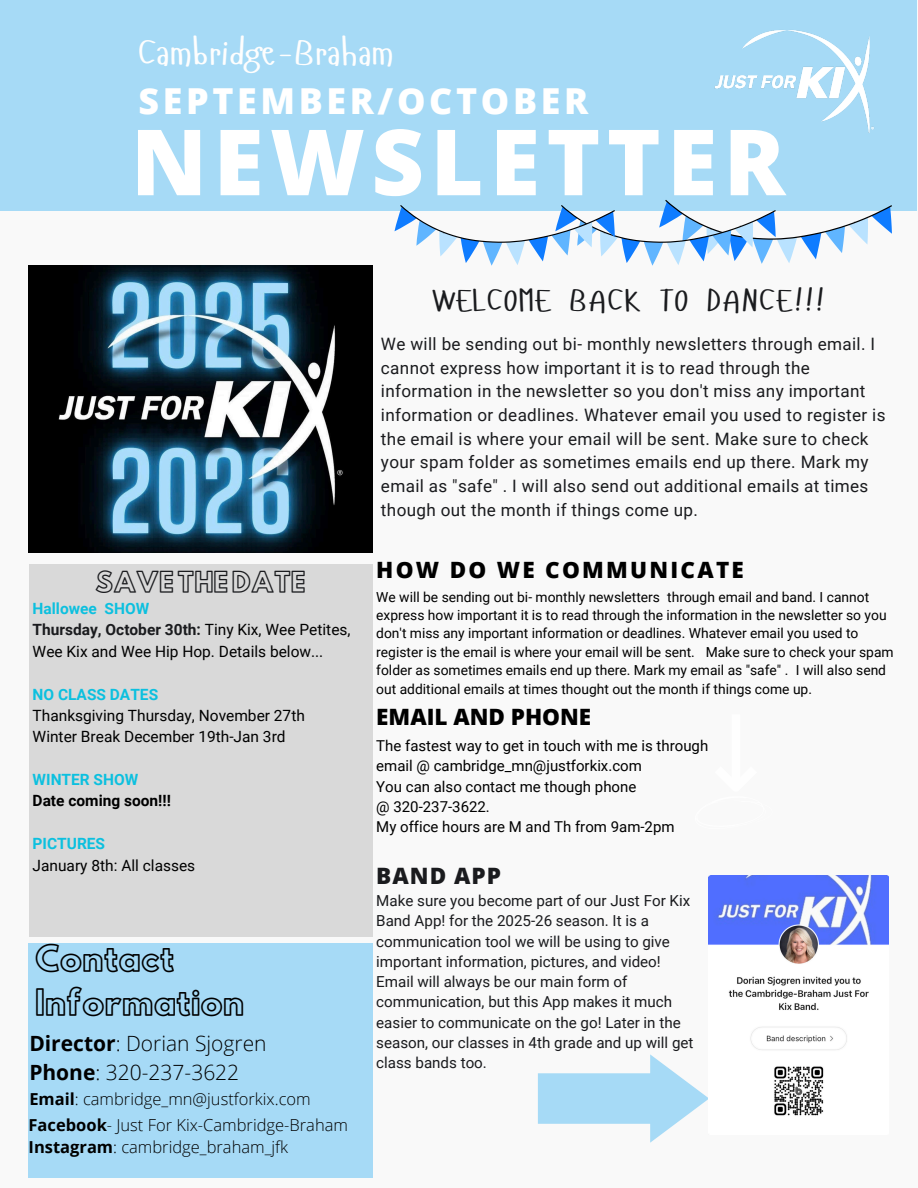
<style>
.page{position:relative;width:918px;height:1188px;background:#f9f9f9}
.page>*{position:absolute;margin:0;border:0;box-sizing:border-box;transform-origin:0 0}
.t1{font:800 91.5px "Open Sans";letter-spacing:.07em;color:#fff}
.t2{font:36px "Hangyaboly";color:#fefefe}
.t3{font:800 35.85px "Open Sans";letter-spacing:.1em;color:#fff}
.t4{font:31.5px "Hangyaboly";letter-spacing:.045em;color:#1a1b1e}
.t5{font:31.5px/43.8px "Hussar Ekologiczne 1";color:#000}
.t6{font:25.05px "Hussar Ekologiczne 1";color:#1a1b1e}
.t7{font:800 22.5px "Open Sans";letter-spacing:.1em;color:#000}
.t8{font:800 22.5px "Open Sans";color:#000}
.t9{font:800 22.5px "Open Sans";letter-spacing:.045em;color:#1a1b1e}
.t10{font:300 21px "Open Sans";color:#000}
.t11{font:17.1px/23.7px "Roboto";letter-spacing:.02em;color:#1a1b1e}
.t12{font:300 16.5px "Open Sans";color:#000}
.t13{font:15.45px/21.3px "Roboto";color:#000}
.t14{font:700 15.45px "Roboto";color:#0cc0df}
.t15{font:700 15.45px "Roboto";color:#000}
.t16{font:15.15px/20.2px "Roboto";color:#1a1b1e}
.t17{font:15px/20.2px "Roboto";color:#000}
.t18{font:13.8px/18.5px "Roboto";color:#000}
.s1{font-weight:700;color:#1a1b1e}
.s2{font-weight:700}
</style>
<div class="page">
<div style="left:29px;top:564px;width:344px;height:373px;background:#d9d9d9"></div>
<div style="left:0;top:0;width:917px;height:210px;background:#a6daf6"></div>
<img style="left:715px;top:30px;width:159px;height:103px">
<div style="left:29px;top:943px;width:344px;height:235px;background:#a6daf6"></div>
<svg style="left:538px;top:1054px;width:170px;height:88px"></svg>
<img style="left:29px;top:266px;width:344px;height:287px">
<svg style="left:394px;top:200px;width:498px;height:66px"></svg>
<img style="left:709px;top:876px;width:180px;height:240px">
<h5 class="t2" style="left:139px;top:30px;width:257px">Cambridge-Braham</h5>
<p class="t3" style="left:139px;top:76px;width:451px">SEPTEMBER/OCTOBER</p>
<h1 class="t1" style="left:131px;top:98px;width:656px">NEWSLETTER</h1>
<p class="t4" style="left:431px;top:280px;width:394px">WELCOME BACK TO DANCE!!!</p>
<p class="t6" style="left:96px;top:572px;width:212px">SAVETHEDATE</p>
<h4 class="t14" style="left:33px;top:600px;width:118px">Hallowee SHOW</h4>
<p class="t13" style="left:33px;top:619px;width:319px"><span class="s1">Thursday, October 30th:</span> Tiny Kix, Wee Petites,<br>Wee Kix and Wee Hip Hop. Details below...</p>
<p class="t14" style="left:33px;top:685px;width:127px">NO CLASS DATES</p>
<p class="t13" style="left:33px;top:705px;width:274px">Thanksgiving Thursday, November 27th</p>
<p class="t13" style="left:33px;top:726px;width:255px">Winter Break December 19th-Jan 3rd</p>
<p class="t14" style="left:33px;top:771px;width:107px">WINTER SHOW</p>
<p class="t15" style="left:33px;top:792px;width:140px">Date coming soon!!!</p>
<p class="t14" style="left:33px;top:835px;width:74px">PICTURES</p>
<p class="t13" style="left:33px;top:855px;width:164px">January 8th: All classes</p>
<p class="t5" style="left:35px;top:939px;width:211px">Contact<br>Information</p>
<p class="t10" style="left:29px;top:1029px;width:239px"><span class="s2">Director</span>: Dorian Sjogren</p>
<p class="t10" style="left:29px;top:1058px;width:211px"><span class="s2">Phone</span>: 320-237-3622</p>
<p class="t12" style="left:29px;top:1087px;width:283px"><span class="s2">Email</span>: cambridge_mn@justforkix.com</p>
<p class="t12" style="left:29px;top:1113px;width:321px"><span class="s2">Facebook</span>- Just For Kix-Cambridge-Braham</p>
<p class="t12" style="left:29px;top:1136px;width:261px"><span class="s2">Instagram</span>: cambridge_braham_jfk</p>
<p class="t11" style="left:381px;top:333px;width:506px">We will be sending out bi- monthly newsletters through email. I cannot express how important it is to read through the information in the newsletter so you don't miss any important information or deadlines. Whatever email you used to register is the email is where your email will be sent. Make sure to check your spam folder as sometimes emails end up there. Mark my email as "safe" . I will also send out additional emails at times though out the month if things come up.</p>
<p class="t7" style="left:376px;top:554px;width:369px">HOW DO WE COMMUNICATE</p>
<p class="t18" style="left:376px;top:588px;width:519px">We will be sending out bi- monthly newsletters through email and band. I cannot express how important it is to read through the information in the newsletter so you don't miss any important information or deadlines. Whatever email you used to register is the email is where your email will be sent. Make sure to check your spam folder as sometimes emails end up there. Mark my email as "safe" . I will also send out additional emails at times thought out the month if things come up.</p>
<p class="t8" style="left:376px;top:701px;width:216px">EMAIL AND PHONE</p>
<p class="t17" style="left:376px;top:736px;width:334px">The fastest way to get in touch with me is through email @ cambridge_mn@justforkix.com</p>
<p class="t17" style="left:376px;top:776px;width:262px">You can also contact me though phone</p>
<p class="t17" style="left:376px;top:797px;width:115px">@ 320-237-3622.</p>
<p class="t17" style="left:376px;top:817px;width:300px">My office hours are M and Th from 9am-2pm</p>
<p class="t9" style="left:376px;top:860px;width:126px">BAND APP</p>
<p class="t16" style="left:376px;top:891px;width:319px">Make sure you become part of our Just For Kix Band App! for the 2025-26 season. It is a communication tool we will be using to give important information, pictures, and video!<br>Email will always be our main form of communication, but this App makes it much easier to communicate on the go! Later in the season, our classes in 4th grade and up will get class bands too.</p>
</div>
